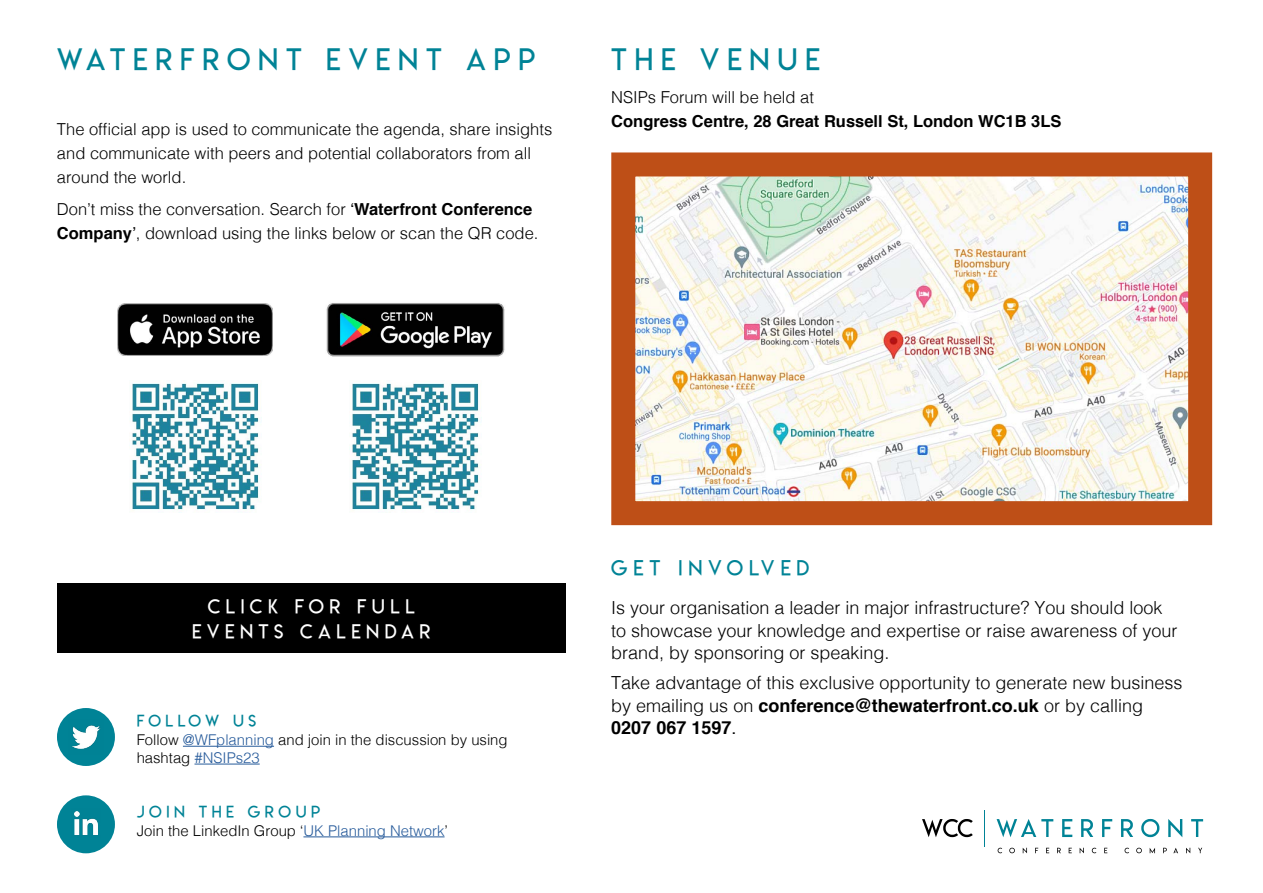
<style>
.page{position:relative;width:1263px;height:893px;background:#fff}
.page>*{position:absolute;margin:0;border:0;box-sizing:border-box;transform-origin:0 0}
.t1{font:30px "Lemon Milklight";letter-spacing:.26em;color:#008396}
.t2{font:21px "Lemon Milklight";letter-spacing:.28em;color:#008396}
.t3{font:19.5px/25.2px "Lemon Milklight";letter-spacing:.28em;color:#fff;text-align:center}
.t4{font:300 18px/22.5px "Helvetica";color:#000}
.t5{font:300 16.5px/24px "Helvetica";color:#000}
.t6{font:700 16.5px/24px "Helvetica";color:#000}
.t7{font:16.2px "Lemon Milklight";letter-spacing:.28em;color:#008396}
.t8{font:16.2px "Lemon Milklight";letter-spacing:.26em;color:#008396}
.t9{font:300 14.85px/17.9px "Helvetica";color:#000}
.s1{font-weight:400}
.s2{font-weight:700}
.s3{font-weight:300}
.s4{color:#275b9b}
</style>
<div class="page">
<img style="left:326px;top:303px;width:179px;height:54px">
<img style="left:636px;top:177px;width:551px;height:323px">
<div style="left:611px;top:152px;width:601px;height:373px;border:24px solid #be4f17"></div>
<div style="left:57px;top:584px;width:509px;height:69px;background:#000"></div>
<hr style="left:183px;top:746px;width:91px;height:1px;background:#275b9b">
<hr style="left:194px;top:764px;width:66px;height:1px;background:#275b9b">
<hr style="left:303px;top:836px;width:142px;height:1px;background:#275b9b">
<img style="left:352px;top:383px;width:129px;height:127px">
<img style="left:132px;top:383px;width:129px;height:130px">
<div style="left:57px;top:708px;width:58px;height:58px;background:#008396;border-radius:50%"></div>
<img style="left:72px;top:725px;width:29px;height:24px">
<div style="left:57px;top:795px;width:58px;height:58px;background:#008396;border-radius:50%"></div>
<img style="left:74px;top:811px;width:24px;height:25px">
<img style="left:118px;top:304px;width:154px;height:51px">
<hr style="left:984px;top:810px;width:1px;height:36px;background:#008396">
<svg style="left:996px;top:819px;width:57px;height:18px"></svg>
<svg style="left:1062px;top:819px;width:10px;height:18px"></svg>
<svg style="left:1081px;top:819px;width:12px;height:18px"></svg>
<svg style="left:1102px;top:819px;width:10px;height:18px"></svg>
<svg style="left:1121px;top:819px;width:12px;height:18px"></svg>
<svg style="left:1141px;top:819px;width:18px;height:18px"></svg>
<svg style="left:1168px;top:819px;width:14px;height:18px"></svg>
<svg style="left:1191px;top:819px;width:12px;height:18px"></svg>
<svg style="left:922px;top:819px;width:51px;height:18px"></svg>
<svg style="left:1009px;top:848px;width:6px;height:5px"></svg>
<svg style="left:1023px;top:848px;width:4px;height:5px"></svg>
<svg style="left:1057px;top:848px;width:4px;height:5px"></svg>
<svg style="left:1080px;top:848px;width:4px;height:5px"></svg>
<svg style="left:1124px;top:848px;width:5px;height:5px"></svg>
<svg style="left:1136px;top:848px;width:6px;height:5px"></svg>
<svg style="left:1150px;top:848px;width:5px;height:5px"></svg>
<svg style="left:1163px;top:848px;width:4px;height:5px"></svg>
<svg style="left:1173px;top:848px;width:5px;height:5px"></svg>
<svg style="left:1186px;top:848px;width:4px;height:5px"></svg>
<svg style="left:1198px;top:848px;width:4px;height:5px"></svg>
<p class="t1" style="left:57px;top:41px;width:480px">WATERFRONT EVENT APP</p>
<p class="t5" style="left:57px;top:116px;width:497px">The official app is used to communicate the agenda, share insights and communicate with peers and potential collaborators from all around the world.</p>
<p class="t5" style="left:57px;top:196px;width:483px">Don’t miss the conversation. Search for <span class="s1">‘</span><span class="s2">Waterfront Conference<br>Company</span><span class="s1">’</span>, download using the links below or scan the QR code.</p>
<p class="t1" style="left:611px;top:41px;width:210px">THE VENUE</p>
<p class="t6" style="left:611px;top:86px;width:452px"><span class="s3">NSIPs Forum will be held at<br></span>Congress Centre, 28 Great Russell St, London WC1B 3LS</p>
<p class="t3" style="left:192px;top:594px;width:240px">CLICK FOR FULL<br>EVENTS CALENDAR</p>
<p class="t8" style="left:137px;top:711px;width:121px">FOLLOW US</p>
<p class="t9" style="left:137px;top:730px;width:372px">Follow <span class="s4">@WFplanning</span> and join in the discussion by using hashtag <span class="s4">#NSIPs23</span></p>
<p class="t7" style="left:137px;top:802px;width:185px">JOIN THE GROUP</p>
<p class="t9" style="left:137px;top:820px;width:313px">Join the LinkedIn Group ‘<span class="s4">UK Planning Network</span>’</p>
<p class="t2" style="left:611px;top:555px;width:200px">GET INVOLVED</p>
<p class="t4" style="left:611px;top:595px;width:568px">Is your organisation a leader in major infrastructure? You should look to showcase your knowledge and expertise or raise awareness of your brand, by sponsoring or speaking.</p>
<p class="t4" style="left:611px;top:670px;width:573px">Take advantage of this exclusive opportunity to generate new business by emailing us on <span class="s2">conference@thewaterfront.co.uk</span> or by calling<br><span class="s2">0207 067 1597</span><span class="s1">.</span></p>
</div>
